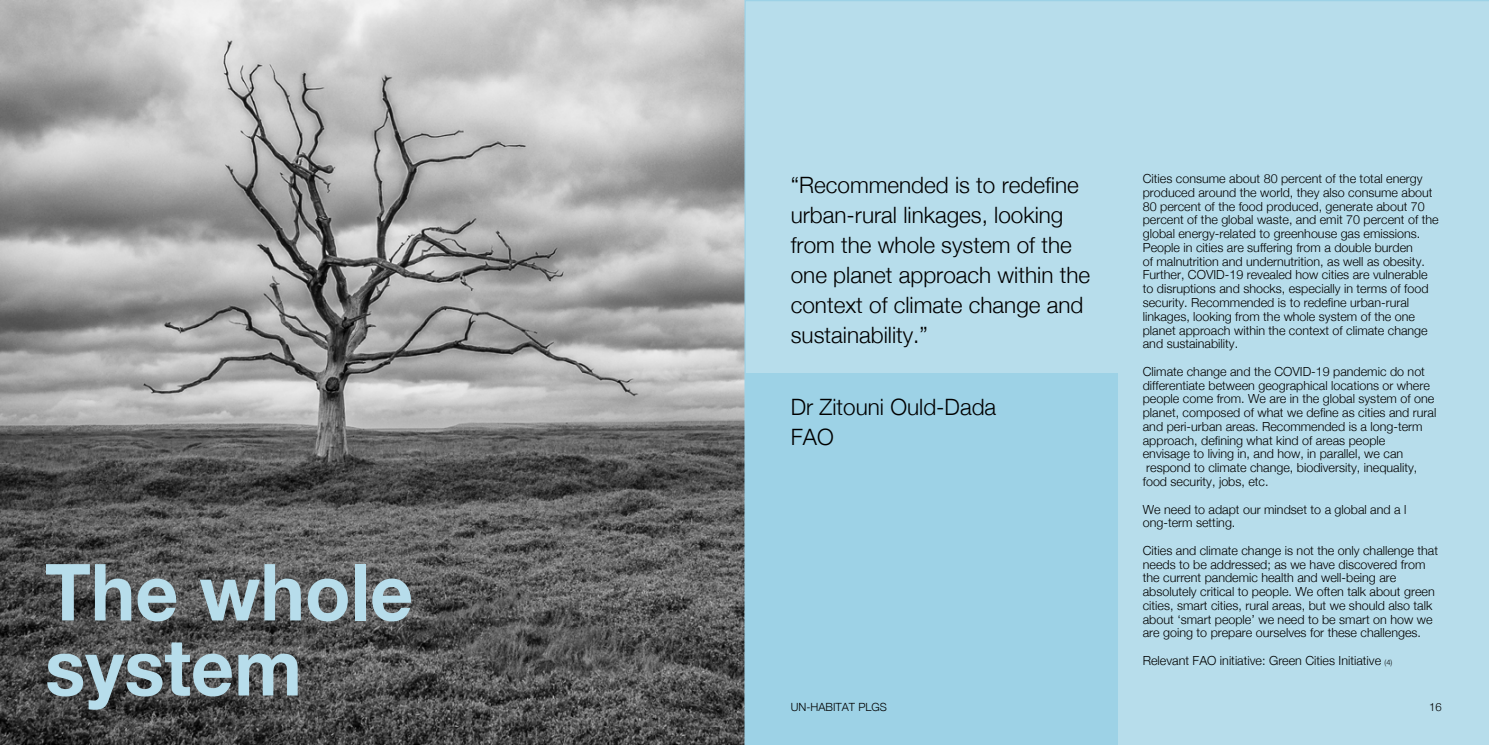
<style>
.page{position:relative;width:1489px;height:745px;background:#fff}
.page>*{position:absolute;margin:0;border:0;box-sizing:border-box;transform-origin:0 0}
.t1{font:700 78.75px/75px "Helvetica Neue";color:#b7ddeb;scale:.95 1}
.t2{font:300 22.5px/30px "Helvetica Neue";color:#000}
.t3{font:300 12.5px/13.8px "Helvetica Neue";color:#000}
.t4{font:300 11.25px "Helvetica Neue";color:#000}
.s1{font-size:7.5px}
</style>
<div class="page">
<img style="left:0;top:0;width:744px;height:744px">
<div style="left:744px;top:0;width:744px;height:744px;background:#b7ddeb"></div>
<div style="left:745px;top:373px;width:372px;height:371px;background:#9dd2e6"></div>
<h1 class="t1" style="left:45px;top:552px;width:389px">The whole system</h1>
<h2 class="t2" style="left:790px;top:169px;width:301px">“Recommended is to redefine urban-rural linkages, looking from the whole system of the one planet approach within the context of climate change and sustainability.”</h2>
<h2 class="t2" style="left:790px;top:391px;width:207px">Dr Zitouni Ould-Dada<br>FAO</h2>
<p class="t3" style="left:1142px;top:171px;width:297px">Cities consume about 80 percent of the total energy produced around the world, they also consume about 80 percent of the food produced, generate about 70 percent of the global waste, and emit 70 percent of the global energy-related to greenhouse gas emissions.<br>People in cities are suffering from a double burden<br>of malnutrition and undernutrition, as well as obesity.<br>Further, COVID-19 revealed how cities are vulnerable to disruptions and shocks, especially in terms of food security. Recommended is to redefine urban-rural linkages, looking from the whole system of the one planet approach within the context of climate change and sustainability.</p>
<p class="t3" style="left:1142px;top:364px;width:295px">Climate change and the COVID-19 pandemic do not differentiate between geographical locations or where people come from. We are in the global system of one planet, composed of what we define as cities and rural and peri-urban areas. Recommended is a long-term approach, defining what kind of areas people<br>envisage to living in, and how, in parallel, we can respond to climate change, biodiversity, inequality, food security, jobs, etc.</p>
<p class="t3" style="left:1142px;top:501px;width:265px">We need to adapt our mindset to a global and a l ong-term setting.</p>
<p class="t3" style="left:1142px;top:543px;width:297px">Cities and climate change is not the only challenge that needs to be addressed; as we have discovered from the current pandemic health and well-being are absolutely critical to people. We often talk about green cities, smart cities, rural areas, but we should also talk about ‘smart people’ we need to be smart on how we are going to prepare ourselves for these challenges.</p>
<p class="t3" style="left:1142px;top:653px;width:251px">Relevant FAO initiative: Green Cities Initiative <span class="s1">(4)</span></p>
<p class="t4" style="left:790px;top:699px;width:98px">UN-HABITAT PLGS</p>
<p class="t4" style="left:1428px;top:699px;width:14px">16</p>
</div>
